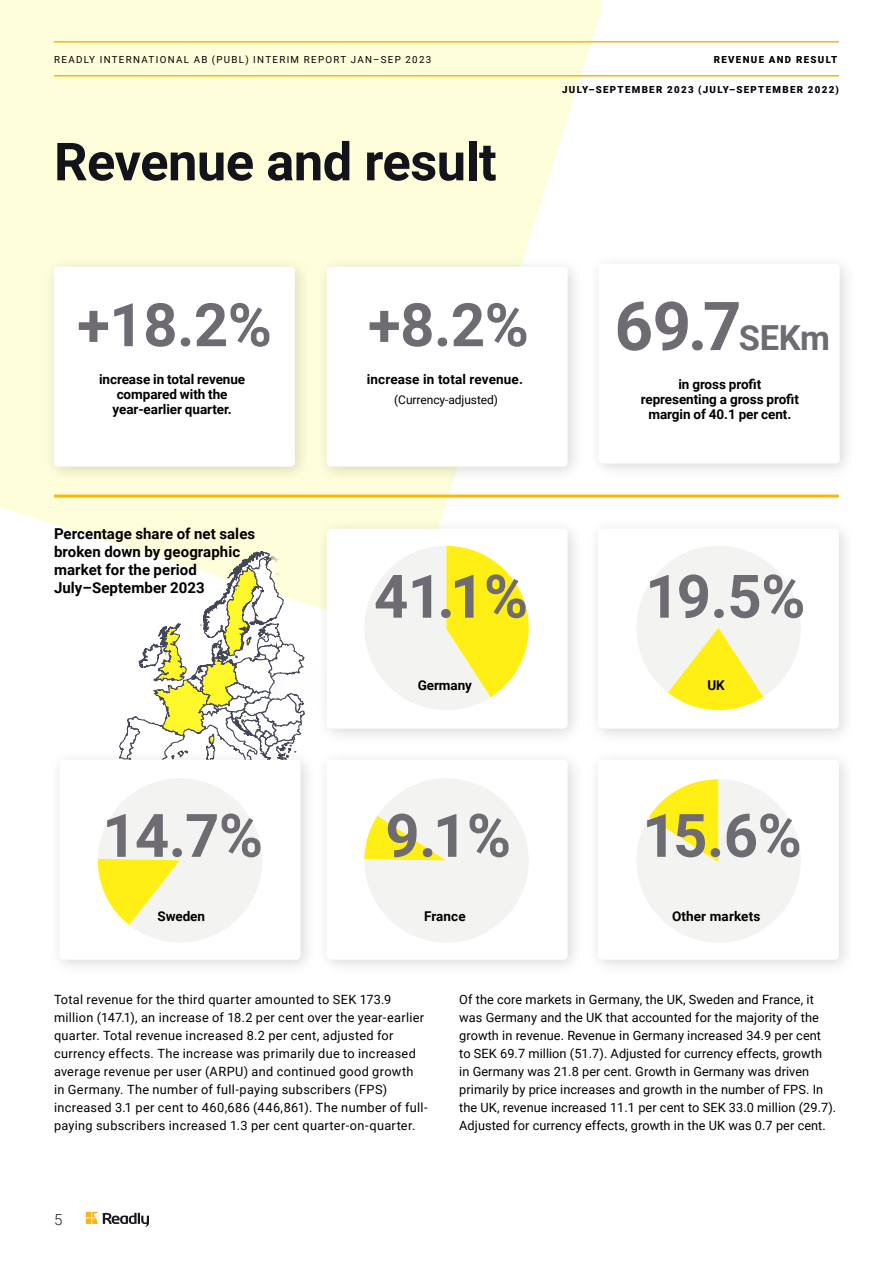
<style>
.page{position:relative;width:893px;height:1263px;background:#fff}
.page>*{position:absolute;margin:0;border:0;box-sizing:border-box;transform-origin:0 0}
.t1{font:700 67.5px "Roboto";color:#6e6b73}
.t2{font:700 60px "Roboto";letter-spacing:-.03em;color:#6e6b73}
.t3{font:700 52.5px "Roboto";letter-spacing:-.01em;color:#13131b}
.t4{font:700 15px/18px "Roboto";letter-spacing:.005em;color:#000}
.t5{font:300 15px "Roboto";color:#181a20}
.t6{font:700 13.5px/15px "Roboto";letter-spacing:-.005em;color:#000;text-align:center}
.t7{font:12.75px/18px "Roboto";letter-spacing:.005em;color:#000}
.t8{font:12.75px/18px "Roboto";letter-spacing:.025em;color:#000}
.t9{font:12px "Roboto";letter-spacing:-.005em;color:#000}
.t10{font:900 9.75px "Roboto";letter-spacing:.135em;color:#000}
.t11{font:9.75px "Roboto";letter-spacing:.135em;color:#000}
.s1{font-size:34.5px}
</style>
<div class="page">
<svg style="left:0;top:0;width:607px;height:538px;background:#fefddd"></svg>
<svg style="left:86px;top:1212px;width:63px;height:15px"></svg>
<hr style="left:54px;top:75px;width:785px;height:2px;background:#fbb800">
<hr style="left:54px;top:41px;width:785px;height:2px;background:#fbb800">
<div style="left:316px;top:256px;width:269px;height:228px;background:#000;opacity:.15"></div>
<div style="left:327px;top:267px;width:241px;height:200px;background:#fff;border-radius:4px"></div>
<div style="left:316px;top:518px;width:269px;height:228px;background:#000;opacity:.15"></div>
<div style="left:327px;top:529px;width:241px;height:200px;background:#fff;border-radius:4px"></div>
<div style="left:316px;top:749px;width:269px;height:228px;background:#000;opacity:.15"></div>
<div style="left:327px;top:760px;width:241px;height:200px;background:#fff;border-radius:4px"></div>
<div style="left:49px;top:749px;width:269px;height:228px;background:#000;opacity:.15"></div>
<div style="left:60px;top:760px;width:240px;height:200px;background:#fff;border-radius:4px"></div>
<div style="left:587px;top:518px;width:269px;height:228px;background:#000;opacity:.15"></div>
<div style="left:598px;top:529px;width:241px;height:200px;background:#fff;border-radius:4px"></div>
<div style="left:587px;top:749px;width:269px;height:228px;background:#000;opacity:.15"></div>
<div style="left:598px;top:760px;width:241px;height:200px;background:#fff;border-radius:4px"></div>
<div style="left:43px;top:256px;width:269px;height:228px;background:#000;opacity:.15"></div>
<div style="left:54px;top:267px;width:241px;height:200px;background:#fff;border-radius:4px"></div>
<div style="left:588px;top:252px;width:269px;height:229px;background:#000;opacity:.15"></div>
<div style="left:599px;top:264px;width:241px;height:199px;background:#fff;border-radius:4px"></div>
<hr style="left:54px;top:494px;width:785px;height:3px;background:#fbb800">
<svg style="left:98px;top:522px;width:431px;height:421px"></svg>
<svg style="left:637px;top:779px;width:164px;height:163px"></svg>
<svg style="left:637px;top:546px;width:164px;height:164px"></svg>
<p class="t11" style="left:54px;top:53px;width:379px">READLY INTERNATIONAL AB (PUBL) INTERIM REPORT JAN–SEP 2023</p>
<h3 class="t3" style="left:54px;top:125px;width:444px">Revenue and result</h3>
<p class="t10" style="left:714px;top:53px;width:125px">REVENUE AND RESULT</p>
<p class="t10" style="left:562px;top:83px;width:278px">JULY–SEPTEMBER 2023 (JULY–SEPTEMBER 2022)</p>
<h2 class="t2" style="left:77px;top:283px;width:196px">+18.2%</h2>
<h2 class="t2" style="left:368px;top:283px;width:162px">+8.2%</h2>
<h1 class="t1" style="left:614px;top:279px;width:217px">69.7<span class="s1">SEKm</span></h1>
<p class="t6" style="left:641px;top:377px;width:160px">in gross profit representing a gross profit margin of 40.1 per cent.</p>
<p class="t6" style="left:99px;top:371px;width:148px">increase in total revenue compared with the year-earlier quarter.</p>
<p class="t6" style="left:367px;top:371px;width:158px">increase in total revenue.</p>
<p class="t9" style="left:394px;top:391px;width:105px">(Currency-adjusted)</p>
<p class="t4" style="left:54px;top:524px;width:203px">Percentage share of net sales broken down by geographic market for the period<br>July–September 2023</p>
<h2 class="t2" style="left:102px;top:793px;width:162px">14.7%</h2>
<p class="t6" style="left:157px;top:908px;width:49px">Sweden</p>
<h2 class="t2" style="left:374px;top:554px;width:156px">41.1%</h2>
<h2 class="t2" style="left:645px;top:554px;width:162px">19.5%</h2>
<p class="t6" style="left:418px;top:677px;width:56px">Germany</p>
<p class="t6" style="left:707px;top:677px;width:19px">UK</p>
<h2 class="t2" style="left:385px;top:793px;width:127px">9.1%</h2>
<p class="t6" style="left:424px;top:908px;width:43px">France</p>
<h2 class="t2" style="left:642px;top:793px;width:161px">15.6%</h2>
<p class="t6" style="left:672px;top:908px;width:90px">Other markets</p>
<p class="t8" style="left:54px;top:990px;width:375px">Total revenue for the third quarter amounted to SEK 173.9 million (147.1), an increase of 18.2 per cent over the year-earlier quarter. Total revenue increased 8.2 per cent, adjusted for currency effects. The increase was primarily due to increased average revenue per user (ARPU) and continued good growth<br>in Germany. The number of full-paying subscribers (FPS) increased 3.1 per cent to 460,686 (446,861). The number of full&shy;paying subscribers increased 1.3 per cent quarter-on-quarter.</p>
<p class="t7" style="left:459px;top:990px;width:378px">Of the core markets in Germany, the UK, Sweden and France, it was Germany and the UK that accounted for the majority of the growth in revenue. Revenue in Germany increased 34.9 per cent<br>to SEK 69.7 million (51.7). Adjusted for currency effects, growth<br>in Germany was 21.8 per cent. Growth in Germany was driven primarily by price increases and growth in the number of FPS. In the UK, revenue increased 11.1 per cent to SEK 33.0 million (29.7).<br>Adjusted for currency effects, growth in the UK was 0.7 per cent.</p>
<p class="t5" style="left:54px;top:1209px;width:10px">5</p>
</div>
